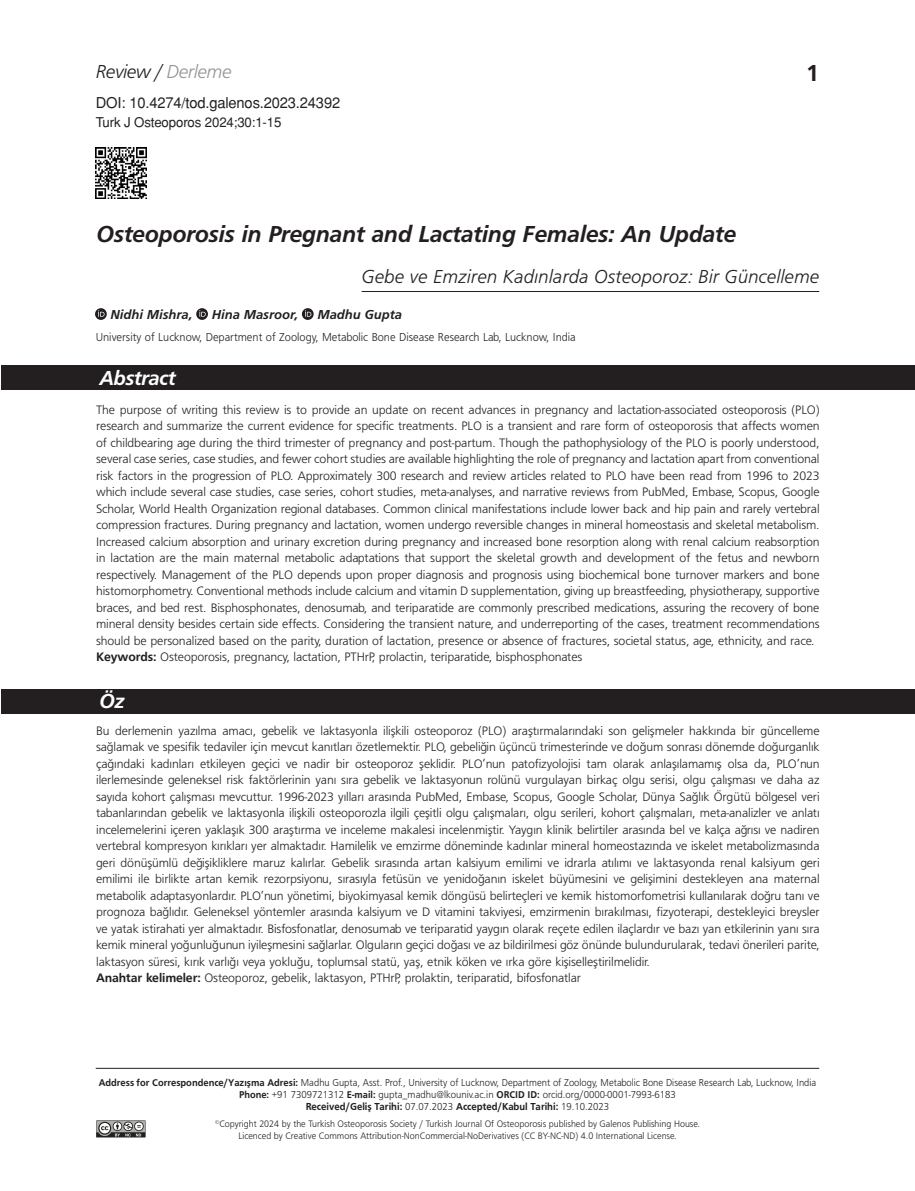
<style>
.page{position:relative;width:915px;height:1191px;background:#fff}
.page>*{position:absolute;margin:0;border:0;box-sizing:border-box;transform-origin:0 0}
._1__BASLIK{font:24px "Frugal Bold Italic Tr";letter-spacing:-.015em;color:#231f20}
.t1{font:24px "Frugal Bold Tr";color:#231f20}
.ABSTRACT_BASLIK{font:21px "Frugal Bold Italic Tr";letter-spacing:-.025em;color:#fff}
._2__BASLIK{font:19.5px "Frugal Italic Tr";color:#231f20}
._2__BASLIK-2{font:19.5px "Frugal Italic Tr";letter-spacing:-.025em;color:#231f20}
.t2{font:15px "Helvetica Normal Tr";letter-spacing:-.01em;color:#231f20}
.YAZARLAR{font:13.5px "Frugal Bold Italic Tr";color:#231f20}
.SAYFA_NO{font:13.5px "Helvetica Normal Tr";letter-spacing:-.01em;color:#231f20}
.OZET{font:12.75px/16.5px "Frugal Normal Tr";letter-spacing:-.01em;color:#231f20;text-align:justify}
.KURUM{font:12px "Frugal Normal Tr";color:#231f20;scale:.95 1}
.adres{font:10.5px "Frugal Normal Tr";color:#231f20;scale:.93 1}
.adres-2{font:10.5px "Frugal Normal Tr";color:#231f20;scale:.95 1}
.t3{font:10.5px "Frugal Bold Tr";color:#231f20;scale:.95 1}
.t4{font:9.75px/12px "Frugal Normal Tr";color:#231f20;text-align:center;scale:.95 1}
.s1{color:#939598}
.s2{font-family:"Frugal Bold Tr"}
.s3{font-family:"Frugal Bold Tr";font-size:10.2px}
.s4{font-family:"Frugal Normal Tr"}
</style>
<div class="page">
<svg style="left:96px;top:1120px;width:49px;height:17px"></svg>
<img style="left:96px;top:147px;width:51px;height:51px">
<hr style="left:96px;top:1068px;width:723px;height:1px;background:#231f20">
<div style="left:1px;top:689px;width:913px;height:24px;background:#231f20"></div>
<div style="left:2px;top:365px;width:912px;height:25px;background:#231f20"></div>
<svg style="left:95px;top:308px;width:12px;height:12px"></svg>
<svg style="left:98px;top:310px;width:6px;height:7px"></svg>
<svg style="left:196px;top:308px;width:12px;height:12px"></svg>
<svg style="left:199px;top:310px;width:7px;height:7px"></svg>
<svg style="left:302px;top:308px;width:11px;height:12px"></svg>
<svg style="left:305px;top:310px;width:6px;height:7px"></svg>
<hr style="left:361px;top:291px;width:458px;height:1px;background:#231f20">
<h3 class="_2__BASLIK-2" style="left:96px;top:60px;width:137px">Review / <span class="s1">Derleme</span></h3>
<h1 class="t1" style="left:806px;top:59px;width:14px">1</h1>
<p class="t2" style="left:96px;top:94px;width:246px">DOI: 10.4274/tod.galenos.2023.24392</p>
<p class="SAYFA_NO" style="left:96px;top:114px;width:187px">Turk J Osteoporos 2024;30:1-15</p>
<p class="_1__BASLIK" style="left:96px;top:220px;width:641px">Osteoporosis in Pregnant and Lactating Females: An Update</p>
<p class="_2__BASLIK" style="left:361px;top:265px;width:459px">Gebe ve Emziren Kadınlarda Osteoporoz: Bir Güncelleme</p>
<p class="YAZARLAR" style="left:110px;top:307px;width:83px">Nidhi Mishra,</p>
<p class="YAZARLAR" style="left:212px;top:307px;width:88px">Hina Masroor,</p>
<p class="YAZARLAR" style="left:317px;top:307px;width:86px">Madhu Gupta</p>
<p class="KURUM" style="left:96px;top:330px;width:506px">University of Lucknow, Department of Zoology, Metabolic Bone Disease Research Lab, Lucknow, India</p>
<p class="ABSTRACT_BASLIK" style="left:99px;top:365px;width:78px">Abstract</p>
<p class="OZET" style="left:96px;top:401px;width:724px">The purpose of writing this review is to provide an update on recent advances in pregnancy and lactation-associated osteoporosis (PLO) research and summarize the current evidence for specific treatments. PLO is a transient and rare form of osteoporosis that affects women of childbearing age during the third trimester of pregnancy and post-partum. Though the pathophysiology of the PLO is poorly understood, several case series, case studies, and fewer cohort studies are available highlighting the role of pregnancy and lactation apart from conventional risk factors in the progression of PLO. Approximately 300 research and review articles related to PLO have been read from 1996 to 2023 which include several case studies, case series, cohort studies, meta-analyses, and narrative reviews from PubMed, Embase, Scopus, Google Scholar, World Health Organization regional databases. Common clinical manifestations include lower back and hip pain and rarely vertebral compression fractures. During pregnancy and lactation, women undergo reversible changes in mineral homeostasis and skeletal metabolism.<br>Increased calcium absorption and urinary excretion during pregnancy and increased bone resorption along with renal calcium reabsorption in lactation are the main maternal metabolic adaptations that support the skeletal growth and development of the fetus and newborn respectively. Management of the PLO depends upon proper diagnosis and prognosis using biochemical bone turnover markers and bone histomorphometry. Conventional methods include calcium and vitamin D supplementation, giving up breastfeeding, physiotherapy, supportive braces, and bed rest. Bisphosphonates, denosumab, and teriparatide are commonly prescribed medications, assuring the recovery of bone mineral density besides certain side effects. Considering the transient nature, and underreporting of the cases, treatment recommendations should be personalized based on the parity, duration of lactation, presence or absence of fractures, societal status, age, ethnicity, and race.</p>
<p class="OZET" style="left:96px;top:649px;width:487px"><span class="s2">Keywords:</span> Osteoporosis, pregnancy, lactation, PTHrP, prolactin, teriparatide, bisphosphonates</p>
<p class="ABSTRACT_BASLIK" style="left:99px;top:689px;width:27px">Öz</p>
<p class="OZET" style="left:96px;top:722px;width:724px">Bu derlemenin yazılma amacı, gebelik ve laktasyonla ilişkili osteoporoz (PLO) araştırmalarındaki son gelişmeler hakkında bir güncelleme sağlamak ve spesifik tedaviler için mevcut kanıtları özetlemektir. PLO, gebeliğin üçüncü trimesterinde ve doğum sonrası dönemde doğurganlık çağındaki kadınları etkileyen geçici ve nadir bir osteoporoz şeklidir. PLO’nun patofizyolojisi tam olarak anlaşılamamış olsa da, PLO’nun ilerlemesinde geleneksel risk faktörlerinin yanı sıra gebelik ve laktasyonun rolünü vurgulayan birkaç olgu serisi, olgu çalışması ve daha az sayıda kohort çalışması mevcuttur. 1996-2023 yılları arasında PubMed, Embase, Scopus, Google Scholar, Dünya Sağlık Örgütü bölgesel veri tabanlarından gebelik ve laktasyonla ilişkili osteoporozla ilgili çeşitli olgu çalışmaları, olgu serileri, kohort çalışmaları, meta-analizler ve anlatı incelemelerini içeren yaklaşık 300 araştırma ve inceleme makalesi incelenmiştir. Yaygın klinik belirtiler arasında bel ve kalça ağrısı ve nadiren vertebral kompresyon kırıkları yer almaktadır. Hamilelik ve emzirme döneminde kadınlar mineral homeostazında ve iskelet metabolizmasında geri dönüşümlü değişikliklere maruz kalırlar. Gebelik sırasında artan kalsiyum emilimi ve idrarla atılımı ve laktasyonda renal kalsiyum geri emilimi ile birlikte artan kemik rezorpsiyonu, sırasıyla fetüsün ve yenidoğanın iskelet büyümesini ve gelişimini destekleyen ana maternal metabolik adaptasyonlardır. PLO’nun yönetimi, biyokimyasal kemik döngüsü belirteçleri ve kemik histomorfometrisi kullanılarak doğru tanı ve prognoza bağlıdır. Geleneksel yöntemler arasında kalsiyum ve D vitamini takviyesi, emzirmenin bırakılması, fizyoterapi, destekleyici breysler ve yatak istirahati yer almaktadır. Bisfosfonatlar, denosumab ve teriparatid yaygın olarak reçete edilen ilaçlardır ve bazı yan etkilerinin yanı sıra kemik mineral yoğunluğunun iyileşmesini sağlarlar. Olguların geçici doğası ve az bildirilmesi göz önünde bulundurularak, tedavi önerileri parite, laktasyon süresi, kırık varlığı veya yokluğu, toplumsal statü, yaş, etnik köken ve ırka göre kişiselleştirilmelidir.</p>
<p class="OZET" style="left:96px;top:969px;width:486px"><span class="s2">Anahtar kelimeler:</span> Osteoporoz, gebelik, laktasyon, PTHrP, prolaktin, teriparatid, bifosfonatlar</p>
<p class="adres" style="left:99px;top:1076px;width:772px"><span class="s3">Address for Correspondence/Yaz›flma Adresi:</span> Madhu Gupta, Asst. Prof., University of Lucknow, Department of Zoology, Metabolic Bone Disease Research Lab, Lucknow, India</p>
<p class="adres-2" style="left:239px;top:1088px;width:461px"><span class="s3">Phone:</span> +91 7309721312 <span class="s3">E-mail:</span> gupta_madhu@lkouniv.ac.in <span class="s3">ORCID ID:</span> orcid.org/0000-0001-7993-6183</p>
<p class="t3" style="left:305px;top:1100px;width:321px">Received/Geliş Tarihi: <span class="s4">07.07.2023</span> Accepted/Kabul Tarihi: <span class="s4">19.10.2023</span></p>
<p class="t4" style="left:215px;top:1117px;width:511px"><sup>©</sup>Copyright 2024 by the Turkish Osteoporosis Society / Turkish Journal Of Osteoporosis published by Galenos Publishing House.<br>Licenced by Creative Commons Attribution-NonCommercial-NoDerivatives (CC BY-NC-ND) 4.0 International License.</p>
</div>
